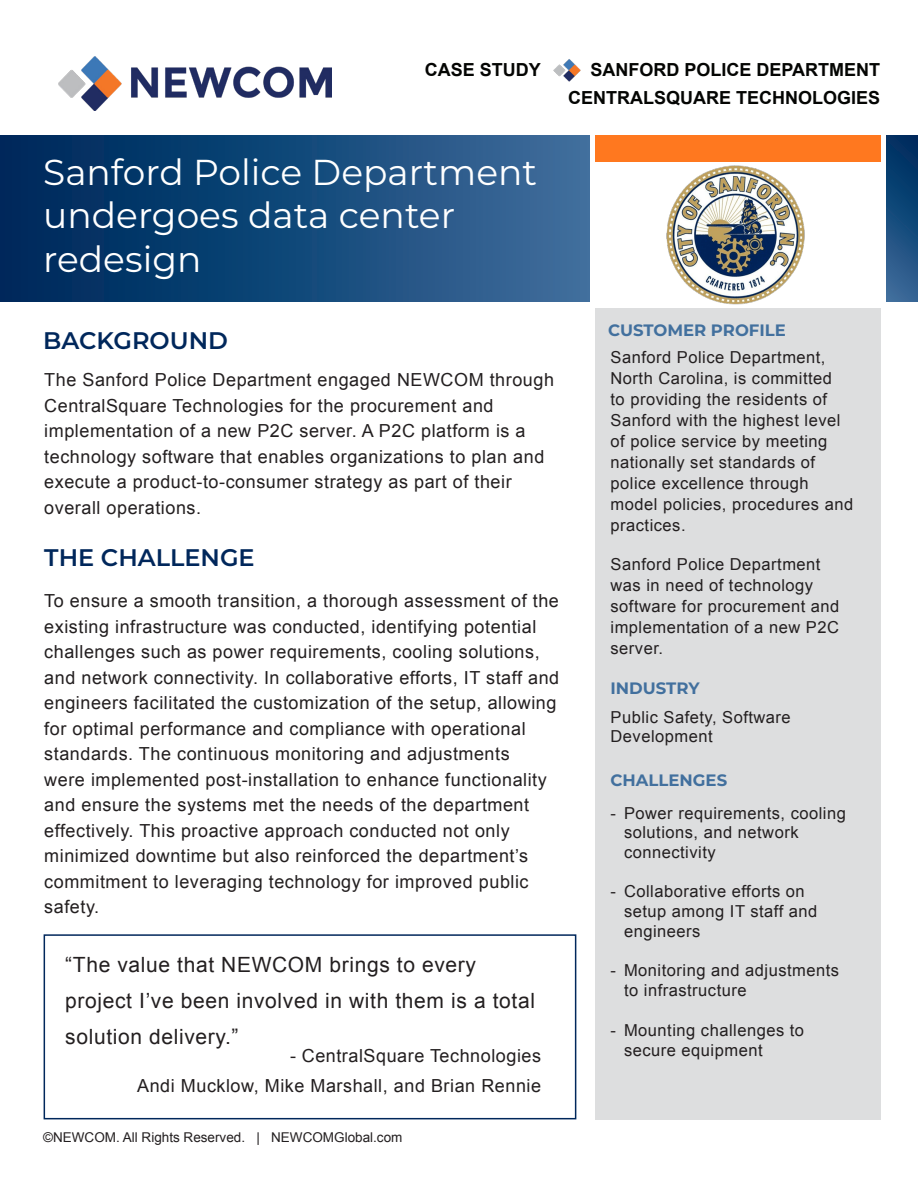
<style>
.page{position:relative;width:918px;height:1188px;background:#fff}
.page>*{position:absolute;margin:0;border:0;box-sizing:border-box;transform-origin:0 0}
.t1{font:36px/43.5px "Montserrat";color:#fff}
.t2{font:600 24px "Montserrat";color:#00275b}
.t3{font:21px/36px "Arial";letter-spacing:.03em;color:#231f20}
.t4{font:18px/25.5px "Arial";letter-spacing:.03em;color:#231f20}
.t5{font:700 18px "Arial";color:#040503}
.t6{font:16.5px/21px "Arial";letter-spacing:.03em;color:#231f20}
.t7{font:700 16.5px "Montserrat";color:#42709e}
.t8{font:13.5px "Arial";color:#231f20}
</style>
<div class="page">
<div style="left:0;top:135px;width:589px;height:166px;background:linear-gradient(to right,#002659,#3c6d9c)"></div>
<div style="left:595px;top:308px;width:285px;height:811px;background:#dddedf"></div>
<div style="left:595px;top:135px;width:285px;height:27px;background:#ff781f"></div>
<div style="left:886px;top:135px;width:32px;height:166px;background:linear-gradient(to bottom,#002b5d,#386897)"></div>
<img style="left:666px;top:165px;width:139px;height:140px">
<img style="left:58px;top:57px;width:274px;height:53px">
<div style="left:44px;top:934px;width:532px;height:185px;border:2px solid #00275b"></div>
<img style="left:553px;top:59px;width:28px;height:23px">
<p class="t5" style="left:425px;top:58px;width:118px">CASE STUDY</p>
<p class="t5" style="left:591px;top:58px;width:291px">SANFORD POLICE DEPARTMENT</p>
<p class="t5" style="left:568px;top:86px;width:314px">CENTRALSQUARE TECHNOLOGIES</p>
<p class="t1" style="left:43px;top:149px;width:496px">Sanford Police Department undergoes data center redesign</p>
<p class="t2" style="left:43px;top:324px;width:186px">BACKGROUND</p>
<p class="t4" style="left:44px;top:367px;width:511px">The Sanford Police Department engaged NEWCOM through CentralSquare Technologies for the procurement and implementation of a new P2C server. A P2C platform is a technology software that enables organizations to plan and execute a product-to-consumer strategy as part of their overall operations.</p>
<p class="t2" style="left:44px;top:541px;width:212px">THE CHALLENGE</p>
<p class="t4" style="left:44px;top:588px;width:516px">To ensure a smooth transition, a thorough assessment of the existing infrastructure was conducted, identifying potential challenges such as power requirements, cooling solutions, and network connectivity. In collaborative efforts, IT staff and engineers facilitated the customization of the setup, allowing for optimal performance and compliance with operational standards. The continuous monitoring and adjustments<br>were implemented post-installation to enhance functionality and ensure the systems met the needs of the department effectively. This proactive approach conducted not only minimized downtime but also reinforced the department’s commitment to leveraging technology for improved public safety.</p>
<p class="t3" style="left:65px;top:947px;width:471px">“The value that NEWCOM brings to every project I’ve been involved in with them is a total solution delivery.”</p>
<p class="t4" style="left:290px;top:1043px;width:252px">- CentralSquare Technologies</p>
<p class="t4" style="left:137px;top:1073px;width:405px">Andi Mucklow, Mike Marshall, and Brian Rennie</p>
<p class="t8" style="left:43px;top:1128px;width:361px">©NEWCOM. All Rights Reserved. | NEWCOMGlobal.com</p>
<p class="t7" style="left:608px;top:319px;width:179px">CUSTOMER PROFILE</p>
<p class="t6" style="left:611px;top:347px;width:244px">Sanford Police Department,<br>North Carolina, is committed<br>to providing the residents of<br>Sanford with the highest level of police service by meeting nationally set standards of police excellence through model policies, procedures and practices.</p>
<p class="t6" style="left:611px;top:554px;width:230px">Sanford Police Department was in need of technology software for procurement and implementation of a new P2C server.</p>
<p class="t7" style="left:611px;top:676px;width:91px">INDUSTRY</p>
<p class="t6" style="left:611px;top:707px;width:182px;line-height:19.5px">Public Safety, Software<br>Development</p>
<p class="t7" style="left:611px;top:768px;width:118px">CHALLENGES</p>
<p class="t6" style="left:624px;top:804px;width:223px;line-height:19.5px;text-indent:-14px">- Power requirements, cooling solutions, and network connectivity</p>
<p class="t6" style="left:624px;top:882px;width:195px;line-height:19.8px;text-indent:-14px">- Collaborative efforts on setup among IT staff and engineers</p>
<p class="t6" style="left:624px;top:961px;width:217px;line-height:19.8px;text-indent:-14px">- Monitoring and adjustments to infrastructure</p>
<p class="t6" style="left:624px;top:1020px;width:182px;line-height:19.8px;text-indent:-14px">- Mounting challenges to secure equipment</p>
</div>
